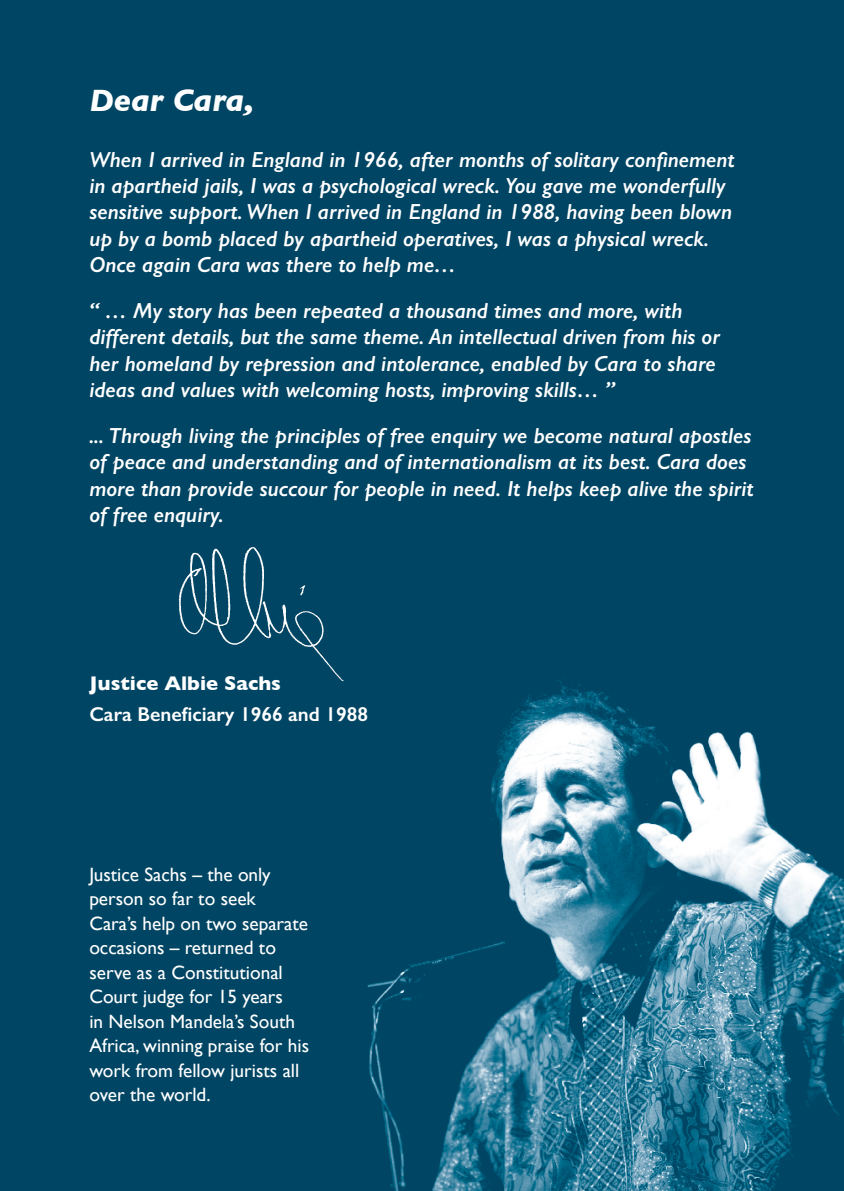
<style>
.page{position:relative;width:844px;height:1191px;background:#fff}
.page>*{position:absolute;margin:0;border:0;box-sizing:border-box;transform-origin:0 0}
.t1{font:italic 700 31.5px "Gill Sans";color:#fff}
.t2{font:italic 600 21.88px/26.2px "Gill Sans";color:#fff}
.t3{font:600 20.12px "Gill Sans";color:#fff}
.t4{font:700 20.12px "Gill Sans";color:#fff}
.t5{font:19.25px/24.5px "Gill Sans";color:#fff}
</style>
<div class="page">
<img style="left:0;top:0;width:843px;height:1191px">
<img style="left:157px;top:536px;width:200px;height:159px">
<h1 class="t1" style="left:89px;top:82px;width:166px">Dear Cara,</h1>
<p class="t2" style="left:89px;top:146px;width:646px">When I arrived in England in 1966, after months of solitary confinement in apartheid jails, I was a psychological wreck. You gave me wonderfully sensitive support. When I arrived in England in 1988, having been blown up by a bomb placed by apartheid operatives, I was a physical wreck.<br>Once again Cara was there to help me…</p>
<p class="t2" style="left:89px;top:297px;width:632px">“ … My story has been repeated a thousand times and more, with different details, but the same theme. An intellectual driven from his or her homeland by repression and intolerance, enabled by Cara to share ideas and values with welcoming hosts, improving skills… ”</p>
<p class="t2" style="left:89px;top:422px;width:665px">... Through living the principles of free enquiry we become natural apostles of peace and understanding and of internationalism at its best. Cara does more than provide succour for people in need. It helps keep alive the spirit of free enquiry.</p>
<p class="t4" style="left:89px;top:667px;width:193px">Justice Albie Sachs</p>
<p class="t3" style="left:89px;top:702px;width:280px">Cara Beneficiary 1966 and 1988</p>
<p class="t5" style="left:89px;top:861px;width:221px">Justice Sachs – the only person so far to seek<br>Cara’s help on two separate occasions – returned to serve as a Constitutional<br>Court judge for 15 years<br>in Nelson Mandela’s South<br>Africa, winning praise for his work from fellow jurists all over the world.</p>
</div>
